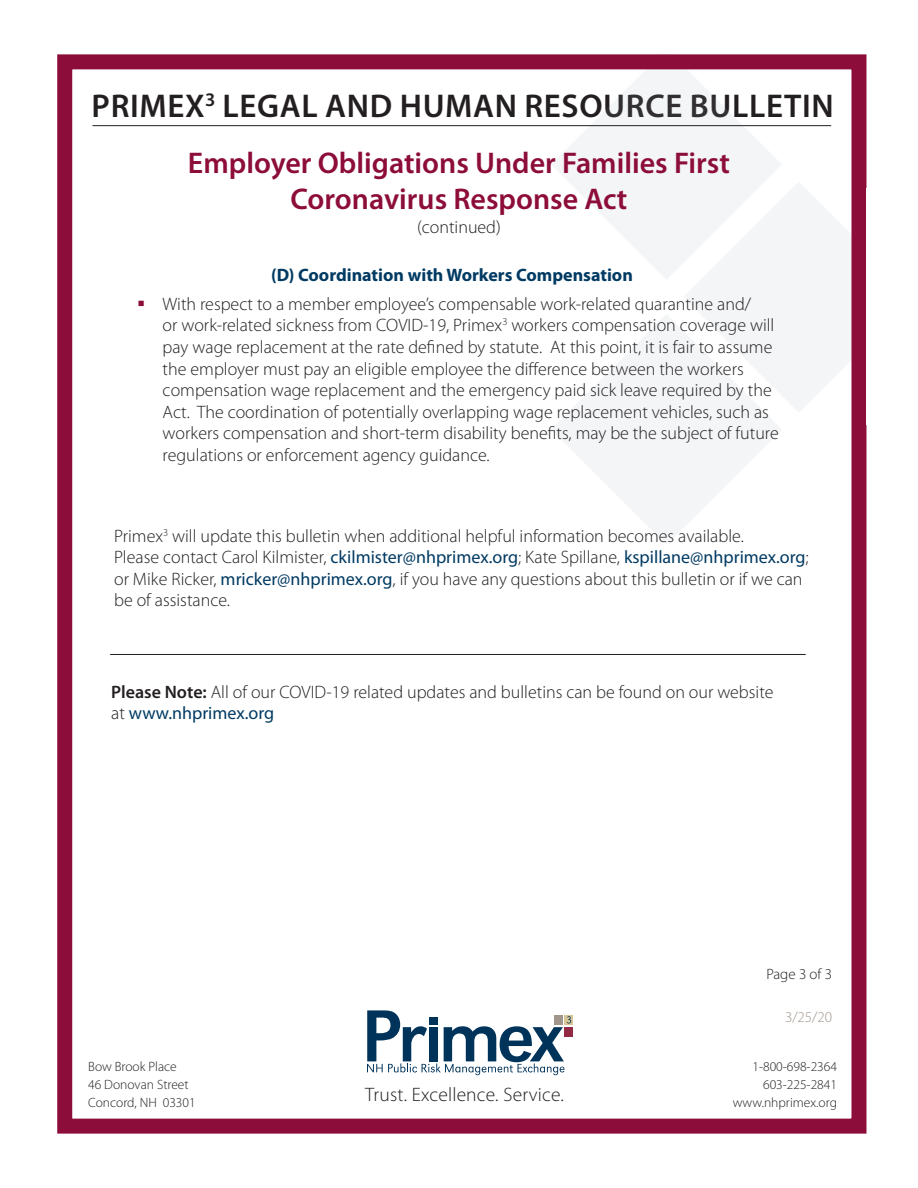
<style>
.page{position:relative;width:918px;height:1188px;background:#fff}
.page>*{position:absolute;margin:0;border:0;box-sizing:border-box;transform-origin:0 0}
.t1{font:600 33px "Myriad Pro";letter-spacing:.02em;color:#231f20}
.t2{font:600 30px/36px "Myriad Pro";color:#8d0d3a;text-align:center}
.t3{font:300 19.5px "Myriad Pro";letter-spacing:.01em;color:#231f20}
.t4{font:300 18px/21.6px "Myriad Pro";color:#231f20}
.t5{font:700 18px "Myriad Pro";color:#003a62}
.t6{font:300 15px "Myriad Pro";color:#231f20}
.t7{font:300 15px "Myriad Pro";color:#a1968b}
.t8{font:300 13.5px "Myriad Pro";color:#231f20}
.s1{color:#8d0d3a}
.s2{font-weight:400;color:#003a62}
.s3{font-weight:600}
</style>
<div class="page">
<svg style="left:684px;top:182px;width:183px;height:230px;fill:#f3f5f7"></svg>
<svg style="left:551px;top:70px;width:231px;height:210px;fill:#f3f5f7"></svg>
<svg style="left:552px;top:314px;width:230px;height:230px;fill:#f3f5f7"></svg>
<div style="left:57px;top:54px;width:809px;height:1080px;border:15px solid #8d0d3a"></div>
<div style="left:564px;top:1027px;width:9px;height:9px;background:#922a46"></div>
<div style="left:564px;top:1015px;width:9px;height:10px;background:#d7c693"></div>
<svg style="left:367px;top:1010px;width:204px;height:65px"></svg>
<div style="left:430px;top:1017px;width:8px;height:8px;background:#00335a"></div>
<hr style="left:93px;top:125px;width:738px;height:1px;background:#231f20">
<hr style="left:110px;top:654px;width:696px;height:1px;background:#231f20">
<p class="t1" style="left:92px;top:85px;width:744px">PRIMEX<sup>3</sup> LEGAL AND HUMAN RESOURCE BULLETIN</p>
<p class="t2" style="left:188px;top:144px;width:544px">Employer Obligations Under Families First<br>Coronavirus Response Act</p>
<p class="t4" style="left:417px;top:217px;width:85px">(continued)</p>
<p class="t5" style="left:271px;top:263px;width:363px">(D) Coordination with Workers Compensation</p>
<p class="t4" style="left:163px;top:293px;width:618px;text-indent:-26px"><span class="s1">▪</span> With respect to a member employee’s compensable work-related quarantine and/<br>or work-related sickness from COVID-19, Primex<sup>3</sup> workers compensation coverage will pay wage replacement at the rate defined by statute. At this point, it is fair to assume the employer must pay an eligible employee the difference between the workers compensation wage replacement and the emergency paid sick leave required by the Act. The coordination of potentially overlapping wage replacement vehicles, such as workers compensation and short-term disability benefits, may be the subject of future regulations or enforcement agency guidance.</p>
<p class="t4" style="left:114px;top:525px;width:696px">Primex<sup>3</sup> will update this bulletin when additional helpful information becomes available.<br>Please contact Carol Kilmister, <span class="s2">ckilmister@nhprimex.org</span>; Kate Spillane, <span class="s2">kspillane@nhprimex.org</span>; or Mike Ricker, <span class="s2">mricker@nhprimex.org</span>, if you have any questions about this bulletin or if we can be of assistance.</p>
<p class="t4" style="left:111px;top:681px;width:664px"><span class="s3">Please Note:</span> All of our COVID-19 related updates and bulletins can be found on our website at <span class="s2">www.nhprimex.org</span></p>
<p class="t6" style="left:766px;top:966px;width:67px">Page 3 of 3</p>
<p class="t7" style="left:785px;top:1009px;width:49px">3/25/20</p>
<p class="t8" style="left:88px;top:1060px;width:90px">Bow Brook Place</p>
<p class="t8" style="left:752px;top:1060px;width:86px">1-800-698-2364</p>
<p class="t8" style="left:88px;top:1078px;width:102px">46 Donovan Street</p>
<p class="t8" style="left:763px;top:1078px;width:75px">603-225-2841</p>
<p class="t8" style="left:88px;top:1096px;width:109px">Concord, NH 03301</p>
<p class="t8" style="left:733px;top:1096px;width:106px">www.nhprimex.org</p>
<p class="t3" style="left:365px;top:1084px;width:200px">Trust. Excellence. Service.</p>
</div>
